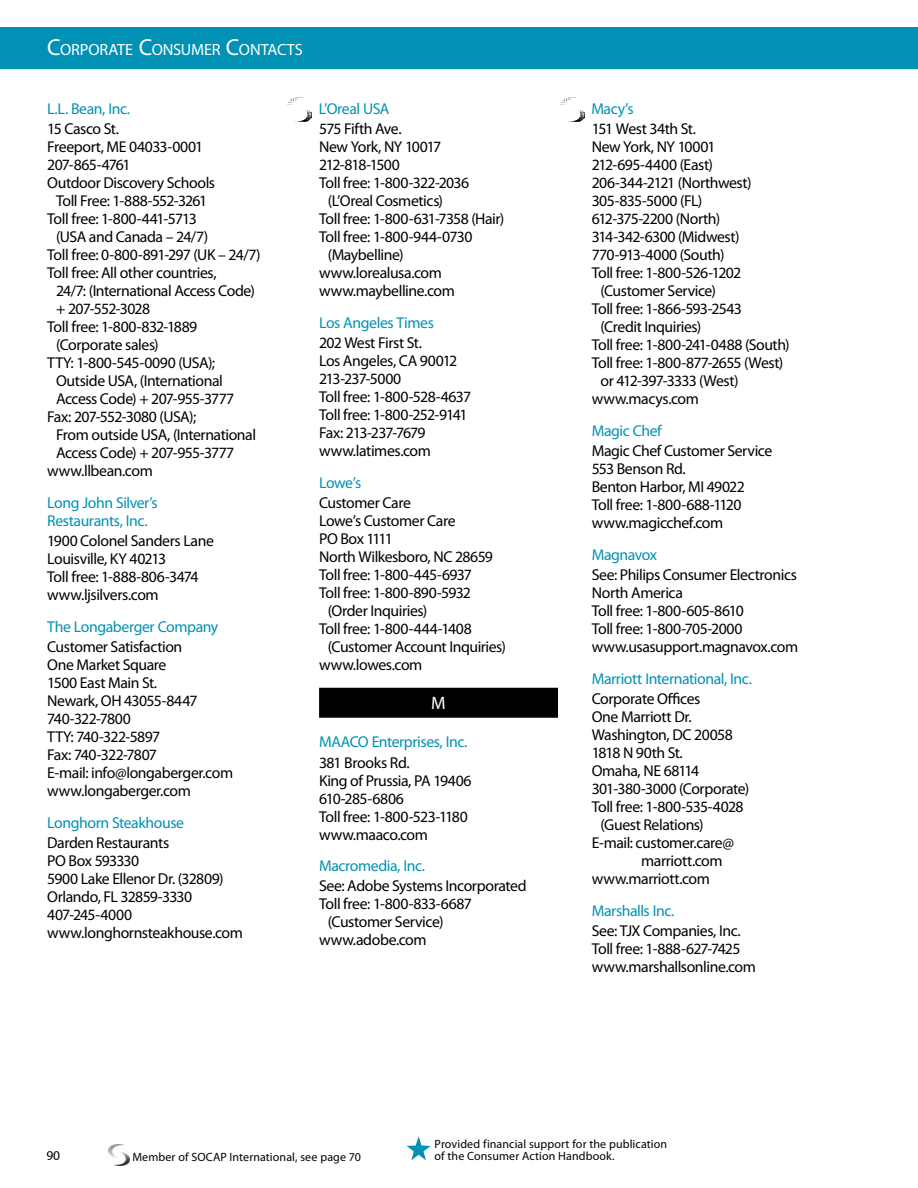
<style>
.page{position:relative;width:918px;height:1188px;background:#fff}
.page>*{position:absolute;margin:0;border:0;box-sizing:border-box;transform-origin:0 0}
.t1{font:18px "Myriad Pro";color:#fff}
.t2{font:16.35px "Myriad Pro";letter-spacing:-.005em;color:#fff}
.t3{font:15.75px/18px "Myriad Pro";letter-spacing:-.03em;color:#000}
.t4{font:15.75px/18px "Myriad Pro";letter-spacing:-.03em;color:#0091b5}
.t5{font:15.75px "Myriad Pro";letter-spacing:-.055em;color:#000}
.t6{font:15.75px "Myriad Pro";letter-spacing:-.05em;color:#000}
.t7{font:15.75px "Myriad Pro";letter-spacing:-.075em;color:#000}
.t8{font:15.75px "Myriad Pro";letter-spacing:-.085em;color:#000}
.t9{font:13.5px "Myriad Pro";color:#000}
.t10{font:12px/12px "Myriad Pro";letter-spacing:.01em;color:#000}
.s1{font-size:23.25px}
</style>
<div class="page">
<img style="left:108px;top:1144px;width:21px;height:22px">
<svg style="left:406px;top:1136px;width:25px;height:24px"></svg>
<div style="left:0;top:27px;width:918px;height:42px;background:#0091b5"></div>
<div style="left:319px;top:688px;width:239px;height:30px;background:#000"></div>
<img style="left:288px;top:98px;width:24px;height:24px">
<img style="left:560px;top:98px;width:25px;height:24px">
<p class="t2" style="left:47px;top:39px;width:257px"><span class="s1">C</span>ORPORATE <span class="s1">C</span>ONSUMER <span class="s1">C</span>ONTACTS</p>
<p class="t4" style="left:47px;top:99px;width:84px">L.L. Bean, Inc.</p>
<p class="t3" style="left:47px;top:120px;width:73px">15 Casco St.</p>
<p class="t3" style="left:47px;top:138px;width:158px">Freeport, ME 04033-0001</p>
<p class="t5" style="left:47px;top:155px;width:85px">207-865-4761</p>
<p class="t3" style="left:47px;top:174px;width:169px">Outdoor Discovery Schools</p>
<p class="t3" style="left:56px;top:192px;width:153px">Toll Free: 1-888-552-3261</p>
<p class="t3" style="left:47px;top:210px;width:151px">Toll free: 1-800-441-5713</p>
<p class="t3" style="left:56px;top:228px;width:154px">(USA and Canada – 24/7)</p>
<p class="t3" style="left:47px;top:246px;width:215px">Toll free: 0-800-891-297 (UK – 24/7)</p>
<p class="t3" style="left:47px;top:264px;width:171px">Toll free: All other countries,</p>
<p class="t3" style="left:56px;top:282px;width:201px">24/7: (International Access Code)</p>
<p class="t5" style="left:56px;top:299px;width:96px">+ 207-552-3028</p>
<p class="t3" style="left:47px;top:318px;width:152px">Toll free: 1-800-832-1889</p>
<p class="t3" style="left:56px;top:336px;width:104px">(Corporate sales)</p>
<p class="t3" style="left:47px;top:354px;width:169px">TTY: 1-800-545-0090 (USA);</p>
<p class="t3" style="left:56px;top:372px;width:168px">Outside USA, (International</p>
<p class="t3" style="left:56px;top:390px;width:180px">Access Code) + 207-955-3777</p>
<p class="t3" style="left:47px;top:408px;width:151px">Fax: 207-552-3080 (USA);</p>
<p class="t3" style="left:56px;top:426px;width:202px">From outside USA, (International</p>
<p class="t3" style="left:56px;top:444px;width:180px">Access Code) + 207-955-3777</p>
<p class="t3" style="left:47px;top:462px;width:107px">www.llbean.com</p>
<p class="t4" style="left:47px;top:493px;width:112px">Long John Silver’s<br>Restaurants, Inc.</p>
<p class="t3" style="left:47px;top:532px;width:168px">1900 Colonel Sanders Lane<br>Louisville, KY 40213<br>Toll free: 1-888-806-3474 www.ljsilvers.com</p>
<p class="t4" style="left:47px;top:617px;width:173px">The Longaberger Company</p>
<p class="t3" style="left:47px;top:638px;width:187px">Customer Satisfaction<br>One Market Square<br>1500 East Main St.<br>Newark, OH 43055-8447<br>740-322-7800<br>TTY: 740-322-5897<br>Fax: 740-322-7807<br>E-mail: info@longaberger.com www.longaberger.com</p>
<p class="t4" style="left:47px;top:813px;width:138px">Longhorn Steakhouse</p>
<p class="t3" style="left:47px;top:834px;width:197px">Darden Restaurants<br>PO Box 593330<br>5900 Lake Ellenor Dr. (32809)<br>Orlando, FL 32859-3330<br>407-245-4000 www.longhornsteakhouse.com</p>
<p class="t4" style="left:319px;top:99px;width:72px">L’Oreal USA</p>
<p class="t3" style="left:319px;top:120px;width:84px">575 Fifth Ave.</p>
<p class="t3" style="left:319px;top:138px;width:124px">New York, NY 10017</p>
<p class="t7" style="left:319px;top:155px;width:82px">212-818-1500</p>
<p class="t3" style="left:319px;top:174px;width:152px">Toll free: 1-800-322-2036</p>
<p class="t3" style="left:328px;top:192px;width:117px">(L’Oreal Cosmetics)</p>
<p class="t3" style="left:319px;top:210px;width:187px">Toll free: 1-800-631-7358 (Hair)</p>
<p class="t3" style="left:319px;top:228px;width:155px">Toll free: 1-800-944-0730</p>
<p class="t3" style="left:328px;top:246px;width:77px">(Maybelline)</p>
<p class="t3" style="left:319px;top:264px;width:124px">www.lorealusa.com</p>
<p class="t3" style="left:319px;top:282px;width:137px">www.maybelline.com</p>
<p class="t4" style="left:319px;top:313px;width:116px">Los Angeles Times</p>
<p class="t3" style="left:319px;top:334px;width:154px">202 West First St.<br>Los Angeles, CA 90012<br>213-237-5000<br>Toll free: 1-800-528-4637<br>Toll free: 1-800-252-9141<br>Fax: 213-237-7679 www.latimes.com</p>
<p class="t4" style="left:319px;top:473px;width:44px">Lowe’s</p>
<p class="t3" style="left:319px;top:494px;width:93px">Customer Care</p>
<p class="t3" style="left:319px;top:512px;width:138px">Lowe’s Customer Care</p>
<p class="t8" style="left:319px;top:529px;width:75px">PO Box 1111</p>
<p class="t3" style="left:319px;top:548px;width:175px">North Wilkesboro, NC 28659</p>
<p class="t3" style="left:319px;top:566px;width:154px">Toll free: 1-800-445-6937</p>
<p class="t3" style="left:319px;top:584px;width:153px">Toll free: 1-800-890-5932</p>
<p class="t3" style="left:328px;top:602px;width:101px">(Order Inquiries)</p>
<p class="t3" style="left:319px;top:620px;width:154px">Toll free: 1-800-444-1408</p>
<p class="t3" style="left:328px;top:638px;width:180px">(Customer Account Inquiries)</p>
<p class="t3" style="left:319px;top:656px;width:105px">www.lowes.com</p>
<p class="t1" style="left:431px;top:692px;width:16px">M</p>
<p class="t4" style="left:319px;top:733px;width:150px">MAACO Enterprises, Inc.</p>
<p class="t3" style="left:319px;top:753px;width:154px">381 Brooks Rd.<br>King of Prussia, PA 19406<br>610-285-6806<br>Toll free: 1-800-523-1180 www.maaco.com</p>
<p class="t4" style="left:319px;top:856px;width:108px">Macromedia, Inc.</p>
<p class="t3" style="left:319px;top:877px;width:209px">See: Adobe Systems Incorporated</p>
<p class="t3" style="left:319px;top:895px;width:154px">Toll free: 1-800-833-6687</p>
<p class="t3" style="left:328px;top:913px;width:117px">(Customer Service)</p>
<p class="t3" style="left:319px;top:931px;width:109px">www.adobe.com</p>
<p class="t4" style="left:591px;top:99px;width:44px">Macy’s</p>
<p class="t3" style="left:592px;top:120px;width:106px">151 West 34th St.</p>
<p class="t3" style="left:592px;top:138px;width:125px">New York, NY 10001</p>
<p class="t3" style="left:592px;top:156px;width:123px">212-695-4400 (East)</p>
<p class="t3" style="left:592px;top:174px;width:161px">206-344-2121 (Northwest)</p>
<p class="t3" style="left:592px;top:192px;width:112px">305-835-5000 (FL)</p>
<p class="t3" style="left:592px;top:210px;width:130px">612-375-2200 (North)</p>
<p class="t3" style="left:592px;top:228px;width:149px">314-342-6300 (Midwest)</p>
<p class="t3" style="left:592px;top:246px;width:134px">770-913-4000 (South)</p>
<p class="t3" style="left:592px;top:264px;width:151px">Toll free: 1-800-526-1202</p>
<p class="t3" style="left:601px;top:282px;width:117px">(Customer Service)</p>
<p class="t3" style="left:592px;top:300px;width:152px">Toll free: 1-866-593-2543</p>
<p class="t3" style="left:601px;top:318px;width:102px">(Credit Inquiries)</p>
<p class="t3" style="left:592px;top:336px;width:199px">Toll free: 1-800-241-0488 (South)</p>
<p class="t3" style="left:592px;top:354px;width:193px">Toll free: 1-800-877-2655 (West)</p>
<p class="t6" style="left:601px;top:371px;width:140px">or 412-397-3333 (West)</p>
<p class="t3" style="left:592px;top:390px;width:109px">www.macys.com</p>
<p class="t4" style="left:592px;top:421px;width:72px">Magic Chef</p>
<p class="t3" style="left:592px;top:442px;width:182px">Magic Chef Customer Service<br>553 Benson Rd.<br>Benton Harbor, MI 49022<br>Toll free: 1-800-688-1120 www.magicchef.com</p>
<p class="t4" style="left:592px;top:545px;width:67px">Magnavox</p>
<p class="t3" style="left:592px;top:566px;width:208px">See: Philips Consumer Electronics<br>North America<br>Toll free: 1-800-605-8610<br>Toll free: 1-800-705-2000 www.usasupport.magnavox.com</p>
<p class="t4" style="left:592px;top:669px;width:162px">Marriott International, Inc.</p>
<p class="t3" style="left:592px;top:690px;width:110px">Corporate Offices</p>
<p class="t3" style="left:592px;top:708px;width:102px">One Marriott Dr.</p>
<p class="t3" style="left:592px;top:726px;width:143px">Washington, DC 20058</p>
<p class="t3" style="left:592px;top:744px;width:93px">1818 N 90th St.</p>
<p class="t3" style="left:592px;top:762px;width:109px">Omaha, NE 68114</p>
<p class="t3" style="left:592px;top:780px;width:159px">301-380-3000 (Corporate)</p>
<p class="t3" style="left:592px;top:798px;width:153px">Toll free: 1-800-535-4028</p>
<p class="t3" style="left:601px;top:816px;width:105px">(Guest Relations)</p>
<p class="t3" style="left:592px;top:834px;width:144px">E-mail: customer.care@</p>
<p class="t3" style="left:641px;top:852px;width:83px">marriott.com</p>
<p class="t3" style="left:592px;top:870px;width:120px">www.marriott.com</p>
<p class="t4" style="left:592px;top:901px;width:84px">Marshalls Inc.</p>
<p class="t3" style="left:592px;top:922px;width:166px">See: TJX Companies, Inc.<br>Toll free: 1-888-627-7425 www.marshallsonline.com</p>
<p class="t9" style="left:46px;top:1147px;width:15px">90</p>
<p class="t10" style="left:132px;top:1151px;width:230px">Member of SOCAP International, see page 70</p>
<p class="t10" style="left:435px;top:1138px;width:234px">Provided financial support for the publication of the Consumer Action Handbook.</p>
</div>
